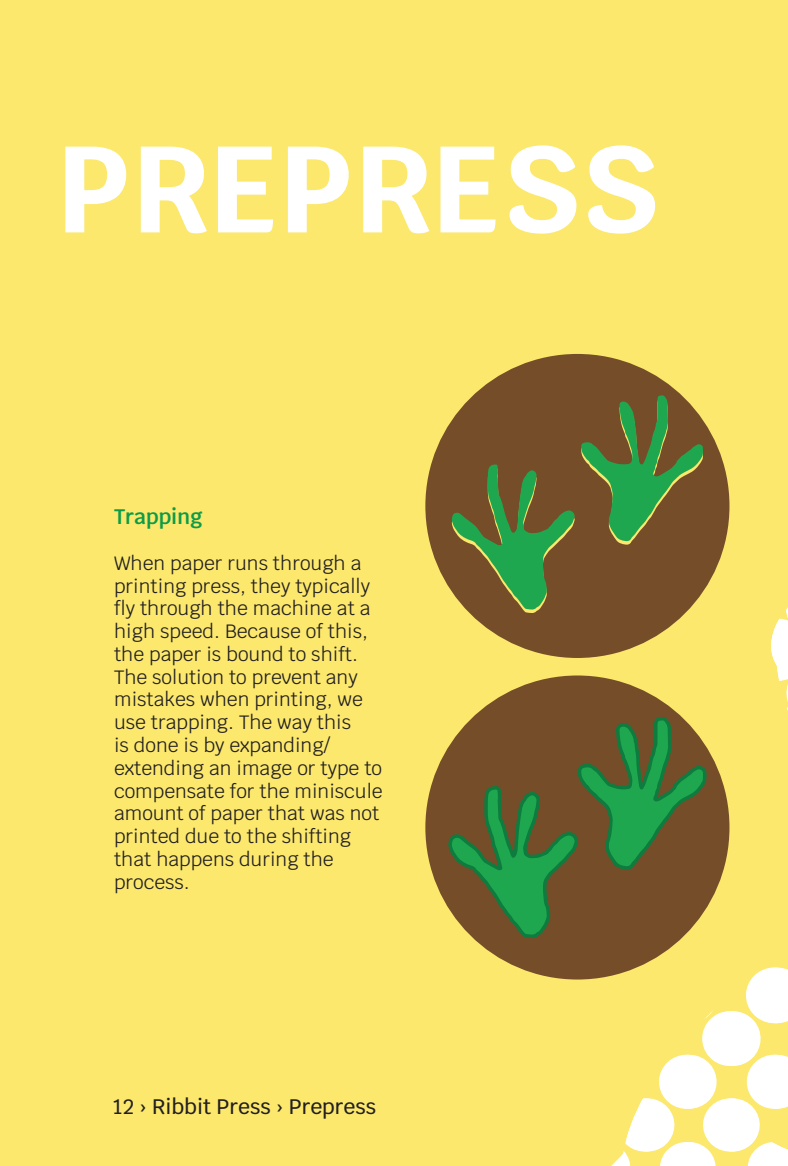
<style>
.page{position:relative;width:788px;height:1166px;background:#fbe86d}
.page>*{position:absolute;margin:0;border:0;box-sizing:border-box;transform-origin:0 0}
.t1{font:700 122.5px "Krub";color:#fff}
.t2{font:500 21px "Krub";color:#231f20}
.t3{font:600 21px "Krub";color:#0e9b48}
.t4{font:19.25px/22.8px "Krub";color:#231f20}
</style>
<div class="page">
<svg style="left:611px;top:607px;width:177px;height:559px"></svg>
<svg style="left:425px;top:354px;width:304px;height:304px;fill:#754d29"></svg>
<svg style="left:581px;top:395px;width:122px;height:146px;background:#5e7038"></svg>
<svg style="left:451px;top:464px;width:124px;height:145px;background:#5e6f37"></svg>
<div style="left:425px;top:675px;width:304px;height:304px;background:#754d29;border-radius:50%"></div>
<svg style="left:448px;top:717px;width:258px;height:221px"></svg>
<h1 class="t1" style="left:56px;top:118px;width:603px">PREPRESS</h1>
<p class="t3" style="left:114px;top:505px;width:90px">Trapping</p>
<p class="t4" style="left:114px;top:551px;width:270px">When paper runs through a printing press, they typically fly through the machine at a high speed. Because of this, the paper is bound to shift.<br>The solution to prevent any mistakes when printing, we use trapping. The way this<br>is done is by expanding/ extending an image or type to compensate for the miniscule amount of paper that was not printed due to the shifting that happens during the process.</p>
<p class="t2" style="left:113px;top:1094px;width:264px">12 › Ribbit Press › Prepress</p>
</div>
